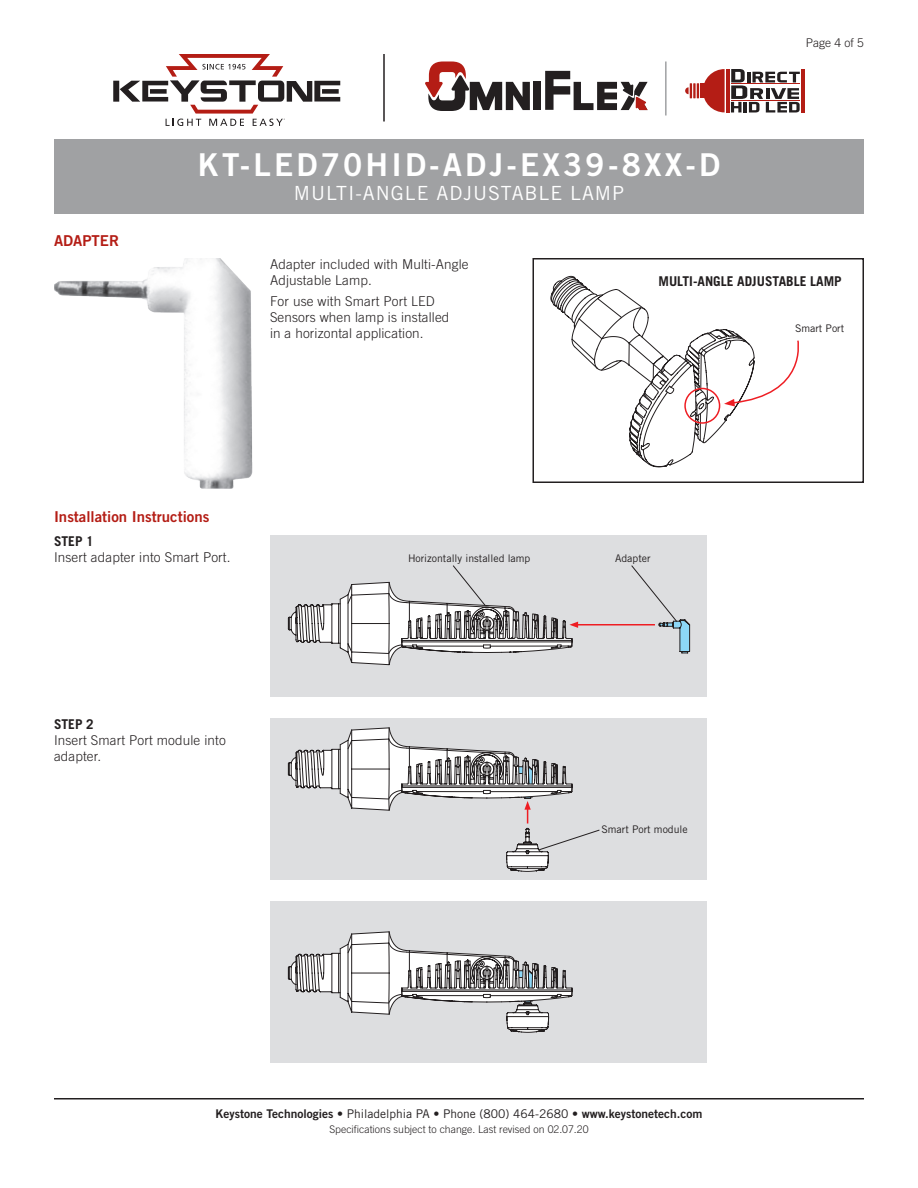
<style>
.page{position:relative;width:918px;height:1188px;background:#fff}
.page>*{position:absolute;margin:0;border:0;box-sizing:border-box;transform-origin:0 0}
.t1{font:31.5px "Trade Gothic Bold Two";letter-spacing:.1em;color:#fff}
.SubTitle{font:19.5px "Trade Gothic";letter-spacing:.05em;color:#fff}
.Heading_01{font:15px "Trade Gothic Bold Two";color:#b41d15}
.Text{font:300 13.5px/16.2px "Trade Gothic";letter-spacing:.01em;color:#231f20}
.Heading_02{font:700 13.5px "Trade Gothic";color:#231f20}
.t2{font:12px "Trade Gothic Bold Two";color:#231f20}
.Page{font:300 12px "Trade Gothic";color:#231f20}
.Art_Callout_Left{font:10.5px "Trade Gothic";color:#231f20}
.Rev{font:300 10.5px "Trade Gothic";color:#231f20}
.s1{font-family:"Trade Gothic"}
</style>
<div class="page">
<hr style="left:54px;top:1098px;width:810px;height:2px;background:#231f20">
<div style="left:54px;top:140px;width:810px;height:74px;background:#a0a1a3"></div>
<hr style="left:383px;top:54px;width:2px;height:68px;background:#231f20">
<svg style="left:113px;top:54px;width:227px;height:72px"></svg>
<hr style="left:726px;top:69px;width:3px;height:43px;background:#b41d15">
<hr style="left:801px;top:69px;width:4px;height:43px;background:#b41d15">
<svg style="left:685px;top:69px;width:40px;height:43px"></svg>
<svg style="left:731px;top:69px;width:69px;height:44px"></svg>
<div style="left:533px;top:82px;width:8px;height:28px;background:#231f20"></div>
<svg style="left:425px;top:61px;width:105px;height:50px"></svg>
<svg style="left:545px;top:71px;width:103px;height:39px"></svg>
<hr style="left:665px;top:62px;width:2px;height:54px;background:#a0a1a3">
<img style="left:54px;top:258px;width:199px;height:231px">
<div style="left:532px;top:258px;width:332px;height:225px;border:2px solid #231f20"></div>
<svg style="left:550px;top:276px;width:249px;height:192px"></svg>
<div style="left:684px;top:388px;width:36px;height:36px;border:2px solid #ee1d23;border-radius:50%"></div>
<div style="left:270px;top:902px;width:436px;height:162px;background:#dddee0"></div>
<div style="left:270px;top:536px;width:436px;height:162px;background:#dddee0"></div>
<svg style="left:631px;top:565px;width:60px;height:89px"></svg>
<div style="left:270px;top:718px;width:436px;height:162px;background:#dddee0"></div>
<svg style="left:339px;top:721px;width:525px;height:379px"></svg>
<svg style="left:288px;top:535px;width:312px;height:498px"></svg>
<p class="Heading_01" style="left:54px;top:231px;width:67px">ADAPTER</p>
<p class="t1" style="left:198px;top:146px;width:524px">KT-LED70HID-ADJ-EX39-8XX-D</p>
<p class="SubTitle" style="left:294px;top:181px;width:332px">MULTI-ANGLE ADJUSTABLE LAMP</p>
<p class="Page" style="left:806px;top:36px;width:60px">Page 4 of 5</p>
<p class="Text" style="left:270px;top:256px;width:200px">Adapter included with Multi-Angle<br>Adjustable Lamp.</p>
<p class="Text" style="left:270px;top:292px;width:181px">For use with Smart Port LED<br>Sensors when lamp is installed in a horizontal application.</p>
<p class="Heading_02" style="left:658px;top:273px;width:185px">MULTI-ANGLE ADJUSTABLE LAMP</p>
<p class="Art_Callout_Left" style="left:795px;top:322px;width:51px">Smart Port</p>
<p class="Heading_01" style="left:54px;top:507px;width:157px">Installation Instructions</p>
<p class="Heading_02" style="left:54px;top:533px;width:41px">STEP 1</p>
<p class="Text" style="left:54px;top:549px;width:178px">Insert adapter into Smart Port.</p>
<p class="Art_Callout_Left" style="left:408px;top:552px;width:124px">Horizontally installed lamp</p>
<p class="Art_Callout_Left" style="left:615px;top:552px;width:37px">Adapter</p>
<p class="Heading_02" style="left:54px;top:716px;width:41px">STEP 2</p>
<p class="Text" style="left:54px;top:732px;width:173px">Insert Smart Port module into adapter.</p>
<p class="Art_Callout_Left" style="left:602px;top:823px;width:88px">Smart Port module</p>
<p class="t2" style="left:216px;top:1106px;width:488px">Keystone Technologies <span class="s1">• Philadelphia PA • Phone (800) 464-2680 •</span> www.keystonetech.com</p>
<p class="Rev" style="left:329px;top:1123px;width:261px">Specifications subject to change. Last revised on 02.07.20</p>
</div>
